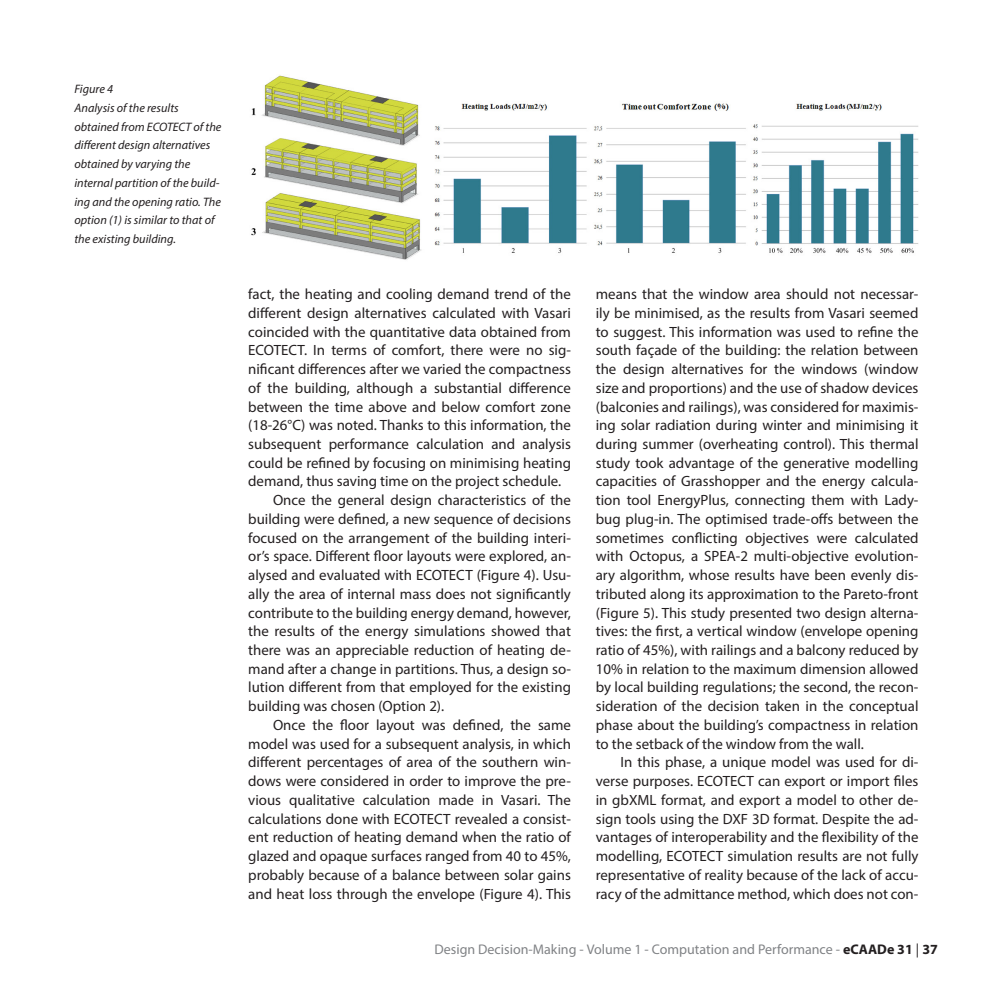
<style>
.page{position:relative;width:993px;height:993px;background:#fff}
.page>*{position:absolute;margin:0;border:0;box-sizing:border-box;transform-origin:0 0}
.Paragraph{font:14.88px/18.7px "Myriad Pro";color:#231f20;text-align:justify}
.t1{font:14px "Myriad Pro";color:#808285}
.Captions{font:italic 12.25px/18.7px "Myriad Pro";color:#231f20}
.s1{font-weight:700;color:#231f20}
.s2{color:#231f20}
</style>
<div class="page">
<img style="left:251px;top:75px;width:667px;height:185px">
<p class="Captions" style="left:74px;top:79px;width:148px">Figure 4<br>Analysis of the results obtained from ECOTECT of the different design alternatives obtained by varying the internal partition of the build&shy;ing and the opening ratio. The option (1) is similar to that of the existing building.</p>
<p class="Paragraph" style="left:248px;top:284px;width:324px">fact, the heating and cooling demand trend of the different design alternatives calculated with Vasari coincided with the quantitative data obtained from ECOTECT. In terms of comfort, there were no sig&shy;nificant differences after we varied the compactness of the building, although a substantial difference between the time above and below comfort zone (18-26°C) was noted. Thanks to this information, the subsequent performance calculation and analysis could be refined by focusing on minimising heating demand, thus saving time on the project schedule.</p>
<p class="Paragraph" style="left:248px;top:490px;width:324px;text-indent:25px">Once the general design characteristics of the building were defined, a new sequence of decisions focused on the arrangement of the building interi&shy;or’s space. Different floor layouts were explored, an&shy;alysed and evaluated with ECOTECT (Figure 4). Usu&shy;ally the area of internal mass does not significantly contribute to the building energy demand, however, the results of the energy simulations showed that there was an appreciable reduction of heating de&shy;mand after a change in partitions. Thus, a design so&shy;lution different from that employed for the existing building was chosen (Option 2).</p>
<p class="Paragraph" style="left:248px;top:715px;width:324px;text-indent:25px">Once the floor layout was defined, the same model was used for a subsequent analysis, in which different percentages of area of the southern win&shy;dows were considered in order to improve the pre&shy;vious qualitative calculation made in Vasari. The calculations done with ECOTECT revealed a consist&shy;ent reduction of heating demand when the ratio of glazed and opaque surfaces ranged from 40 to 45%, probably because of a balance between solar gains and heat loss through the envelope (Figure 4). This</p>
<p class="Paragraph" style="left:595px;top:284px;width:324px">means that the window area should not necessar&shy;ily be minimised, as the results from Vasari seemed to suggest. This information was used to refine the south façade of the building: the relation between the design alternatives for the windows (window size and proportions) and the use of shadow devices (balconies and railings), was considered for maximis&shy;ing solar radiation during winter and minimising it during summer (overheating control). This thermal study took advantage of the generative modelling capacities of Grasshopper and the energy calcula&shy;tion tool EnergyPlus, connecting them with Lady&shy;bug plug-in. The optimised trade-offs between the sometimes conflicting objectives were calculated with Octopus, a SPEA-2 multi-objective evolution&shy;ary algorithm, whose results have been evenly dis&shy;tributed along its approximation to the Pareto-front (Figure 5). This study presented two design alterna&shy;tives: the first, a vertical window (envelope opening ratio of 45%), with railings and a balcony reduced by 10% in relation to the maximum dimension allowed by local building regulations; the second, the recon&shy;sideration of the decision taken in the conceptual phase about the building’s compactness in relation to the setback of the window from the wall.</p>
<p class="Paragraph" style="left:595px;top:752px;width:324px;text-indent:25px">In this phase, a unique model was used for di&shy;verse purposes. ECOTECT can export or import files in gbXML format, and export a model to other de&shy;sign tools using the DXF 3D format. Despite the ad&shy;vantages of interoperability and the flexibility of the modelling, ECOTECT simulation results are not fully representative of reality because of the lack of accu&shy;racy of the admittance method, which does not con-</p>
<p class="t1" style="left:434px;top:940px;width:505px">Design Decision-Making - Volume 1 - Computation and Performance - <span class="s1">eCAADe 31</span> <span class="s2">|</span> <span class="s1">37</span></p>
</div>
